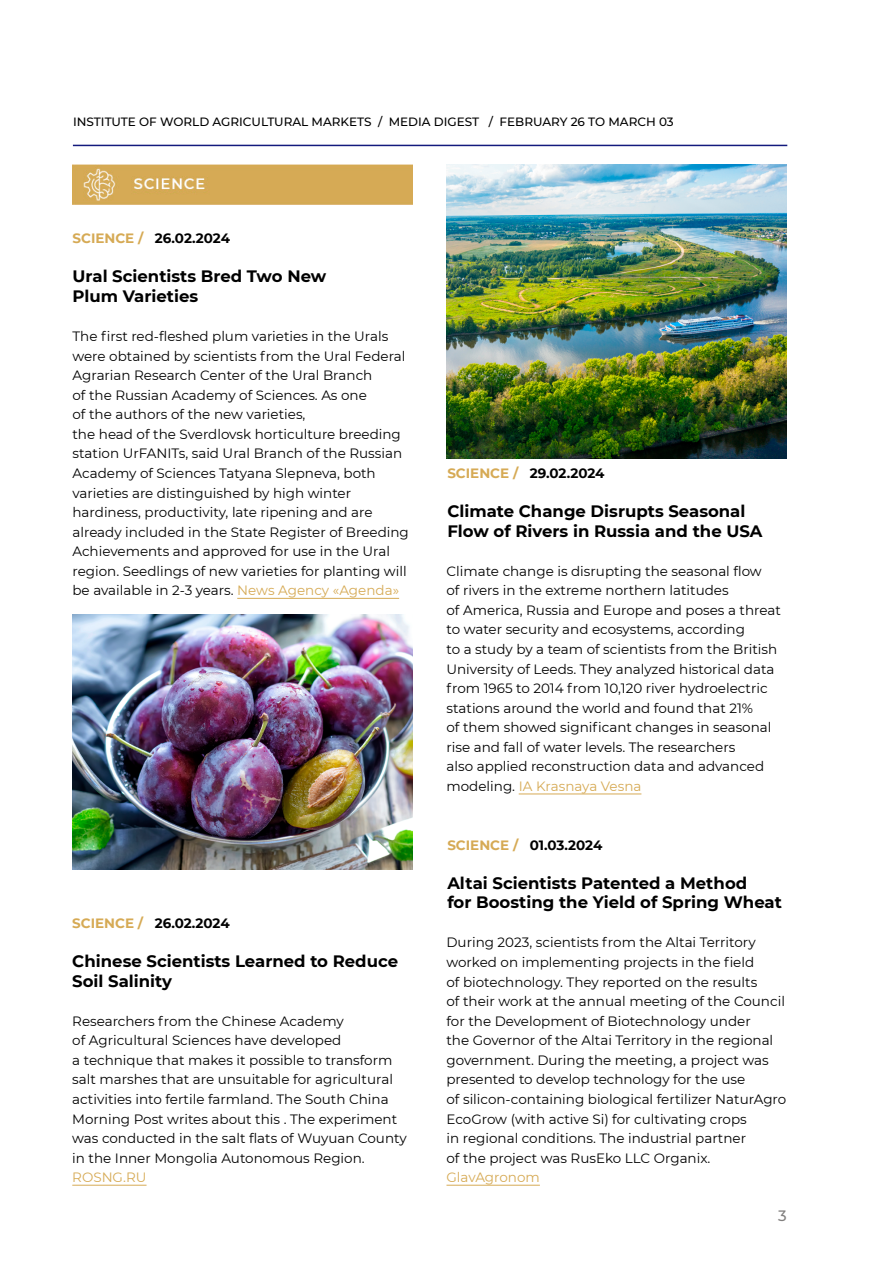
<style>
.page{position:relative;width:893px;height:1263px;background:#fff}
.page>*{position:absolute;margin:0;border:0;box-sizing:border-box;transform-origin:0 0}
.Заголовок_новости{font:700 16.5px/19.5px "Montserrat";color:#000}
.t1{font:500 15px "Montserrat";color:#817f7e}
.основной_текст{font:13.5px/19.5px "Montserrat";color:#000}
.даты_и_разделы{font:700 13.5px "Montserrat";color:#000}
.Дайджест_росс_сми{font:500 12px "Montserrat";color:#000}
.s1{color:#d6aa55}
</style>
<div class="page">
<hr style="left:73px;top:145px;width:714px;height:1px;background:#131a7d">
<img style="left:72px;top:165px;width:340px;height:39px">
<hr style="left:237px;top:598px;width:162px;height:1px;background:#d6aa55">
<hr style="left:519px;top:794px;width:122px;height:1px;background:#d6aa55">
<hr style="left:72px;top:1185px;width:75px;height:1px;background:#d6aa55">
<hr style="left:446px;top:1185px;width:94px;height:1px;background:#d6aa55">
<img style="left:72px;top:615px;width:340px;height:254px">
<img style="left:447px;top:165px;width:340px;height:293px">
<p class="Дайджест_росс_сми" style="left:73px;top:113px;width:602px">INSTITUTE OF WORLD AGRICULTURAL MARKETS / MEDIA DIGEST / FEBRUARY 26 TO MARCH 03</p>
<p class="даты_и_разделы" style="left:72px;top:229px;width:159px"><span class="s1">SCIENCE /</span> 26.02.2024</p>
<p class="Заголовок_новости" style="left:72px;top:266px;width:255px">Ural Scientists Bred Two New<br>Plum Varieties</p>
<p class="основной_текст" style="left:72px;top:326px;width:338px">The first red-fleshed plum varieties in the Urals were obtained by scientists from the Ural Federal Agrarian Research Center of the Ural Branch<br>of the Russian Academy of Sciences. As one<br>of the authors of the new varieties,<br>the head of the Sverdlovsk horticulture breeding station UrFANITs, said Ural Branch of the Russian Academy of Sciences Tatyana Slepneva, both varieties are distinguished by high winter hardiness, productivity, late ripening and are already included in the State Register of Breeding Achievements and approved for use in the Ural region. Seedlings of new varieties for planting will be available in 2-3 years. <span class="s1">News Agency «Agenda»</span></p>
<p class="даты_и_разделы" style="left:72px;top:913px;width:159px"><span class="s1">SCIENCE /</span> 26.02.2024</p>
<p class="Заголовок_новости" style="left:72px;top:950px;width:327px">Chinese Scientists Learned to Reduce<br>Soil Salinity</p>
<p class="основной_текст" style="left:72px;top:1011px;width:336px">Researchers from the Chinese Academy<br>of Agricultural Sciences have developed<br>a technique that makes it possible to transform salt marshes that are unsuitable for agricultural activities into fertile farmland. The South China Morning Post writes about this . The experiment was conducted in the salt flats of Wuyuan County in the Inner Mongolia Autonomous Region.<br><span class="s1">ROSNG.RU</span></p>
<p class="даты_и_разделы" style="left:447px;top:463px;width:159px"><span class="s1">SCIENCE /</span> 29.02.2024</p>
<p class="Заголовок_новости" style="left:447px;top:501px;width:317px">Climate Change Disrupts Seasonal<br>Flow of Rivers in Russia and the USA</p>
<p class="основной_текст" style="left:446px;top:561px;width:336px">Climate change is disrupting the seasonal flow<br>of rivers in the extreme northern latitudes<br>of America, Russia and Europe and poses a threat to water security and ecosystems, according<br>to a study by a team of scientists from the British University of Leeds. They analyzed historical data from 1965 to 2014 from 10,120 river hydroelectric stations around the world and found that 21%<br>of them showed significant changes in seasonal rise and fall of water levels. The researchers<br>also applied reconstruction data and advanced modeling. <span class="s1">IA Krasnaya Vesna</span></p>
<p class="даты_и_разделы" style="left:447px;top:835px;width:157px"><span class="s1">SCIENCE /</span> 01.03.2024</p>
<p class="Заголовок_новости" style="left:447px;top:872px;width:336px">Altai Scientists Patented a Method<br>for Boosting the Yield of Spring Wheat</p>
<p class="основной_текст" style="left:446px;top:932px;width:341px">During 2023, scientists from the Altai Territory worked on implementing projects in the field<br>of biotechnology. They reported on the results<br>of their work at the annual meeting of the Council for the Development of Biotechnology under<br>the Governor of the Altai Territory in the regional government. During the meeting, a project was presented to develop technology for the use<br>of silicon-containing biological fertilizer NaturAgro EcoGrow (with active Si) for cultivating crops<br>in regional conditions. The industrial partner<br>of the project was RusEko LLC Organix.<br><span class="s1">GlavAgronom</span></p>
<p class="t1" style="left:778px;top:1205px;width:10px">3</p>
</div>
